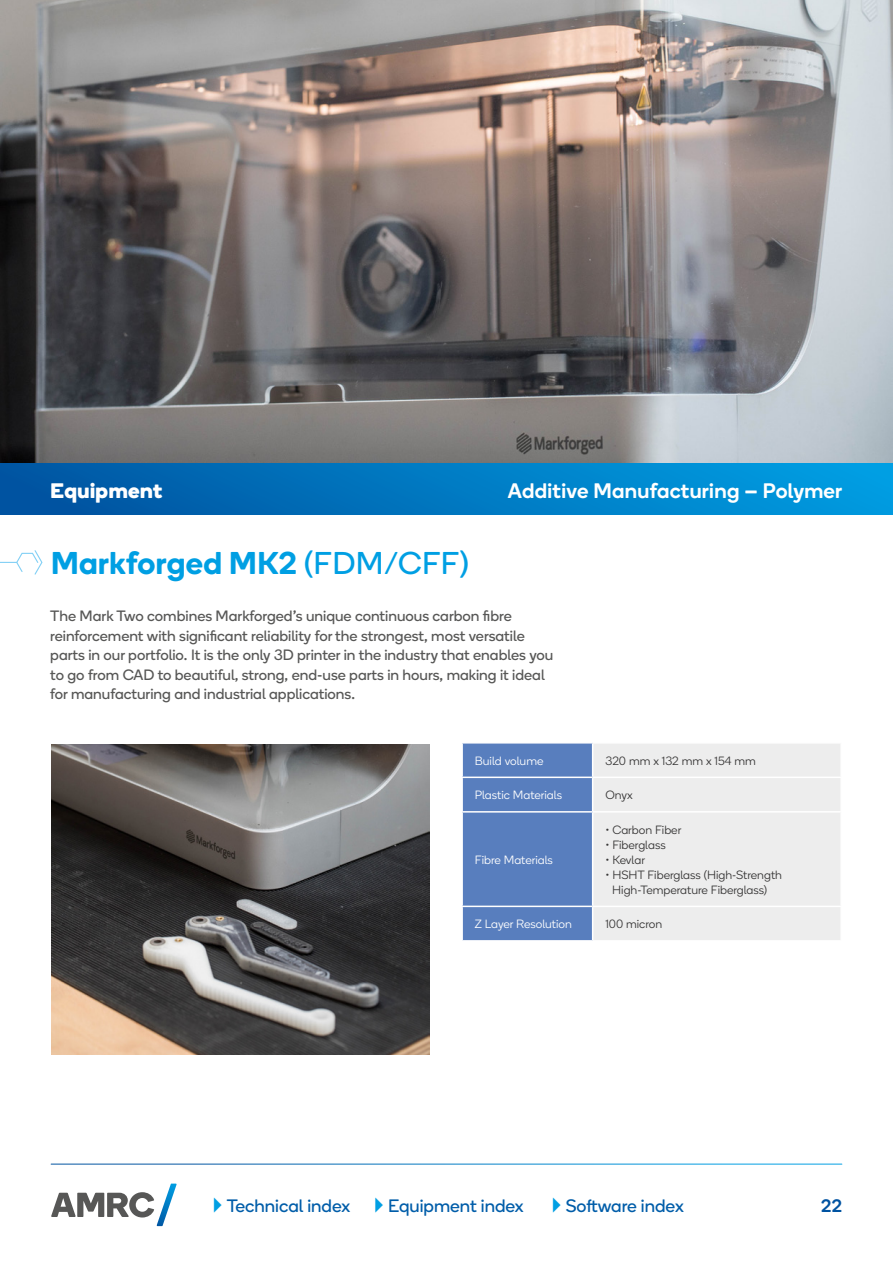
<style>
.page{position:relative;width:893px;height:1263px;background:#fff}
.page>*{position:absolute;margin:0;border:0;box-sizing:border-box;transform-origin:0 0}
.t1{font:600 31.5px "Boing";letter-spacing:.015em;color:#009fe3}
.t2{font:500 21px "Boing";letter-spacing:.015em;color:#fff}
.t3{font:700 21px "Boing";letter-spacing:.025em;color:#fff}
.t4{font:18px "Boing";color:#005da9}
.t5{font:500 18px "Boing";color:#0053a1}
.t6{font:15px/19.5px "Boing";color:#575756}
.t7{font:300 12px/15px "Boing";color:#373636}
.t8{font:300 12px "Boing";color:#fff}
.s1{font-weight:400}
.s2{color:#009fe3}
</style>
<div class="page">
<img style="left:0;top:0;width:893px;height:463px">
<svg style="left:51px;top:1183px;width:126px;height:43px"></svg>
<div style="left:0;top:463px;width:893px;height:51px;background:linear-gradient(to right,#0053a0,#009fe3)"></div>
<svg style="left:0;top:550px;width:43px;height:25px"></svg>
<div style="left:463px;top:743px;width:129px;height:197px;background:#587ebe"></div>
<div style="left:593px;top:744px;width:247px;height:196px;background:#ededed"></div>
<hr style="left:461px;top:776px;width:132px;height:2px;background:#fff">
<hr style="left:593px;top:776px;width:249px;height:2px;background:#fff">
<hr style="left:461px;top:811px;width:132px;height:1px;background:#fff">
<hr style="left:593px;top:811px;width:249px;height:1px;background:#fff">
<hr style="left:461px;top:906px;width:132px;height:1px;background:#fff">
<hr style="left:593px;top:906px;width:249px;height:1px;background:#fff">
<img style="left:51px;top:744px;width:378px;height:310px">
<h2 class="t3" style="left:51px;top:475px;width:113px">Equipment</h2>
<h1 class="t1" style="left:51px;top:541px;width:419px">Markforged MK2 <span class="s1">(FDM/CFF)</span></h1>
<h2 class="t2" style="left:508px;top:476px;width:336px">Additive Manufacturing – Polymer</h2>
<p class="t6" style="left:50px;top:606px;width:505px">The Mark Two combines Markforged’s unique continuous carbon fibre reinforcement with significant reliability for the strongest, most versatile parts in our portfolio. It is the only 3D printer in the industry that enables you to go from CAD to beautiful, strong, end-use parts in hours, making it ideal for manufacturing and industrial applications.</p>
<p class="t8" style="left:475px;top:753px;width:70px">Build volume</p>
<p class="t7" style="left:605px;top:753px;width:152px">320 mm x 132 mm x 154 mm</p>
<p class="t8" style="left:475px;top:787px;width:89px">Plastic Materials</p>
<p class="t7" style="left:605px;top:787px;width:29px">Onyx</p>
<p class="t8" style="left:475px;top:852px;width:80px">Fibre Materials</p>
<p class="t7" style="left:605px;top:822px;width:77px">• Carbon Fiber</p>
<p class="t7" style="left:605px;top:837px;width:62px">• Fiberglass</p>
<p class="t7" style="left:605px;top:852px;width:41px">• Kevlar</p>
<p class="t7" style="left:612px;top:867px;width:171px;text-indent:-7px">• HSHT Fiberglass (High-Strength<br>High-Temperature Fiberglass)</p>
<p class="t8" style="left:475px;top:916px;width:99px">Z Layer Resolution</p>
<p class="t7" style="left:605px;top:916px;width:58px">100 micron</p>
<p class="t4" style="left:205px;top:1194px;width:480px"><span class="s2">✔</span>Technical index <span class="s2">✔</span>Equipment index <span class="s2">✔</span>Software index</p>
<p class="t5" style="left:821px;top:1194px;width:22px">22</p>
</div>
